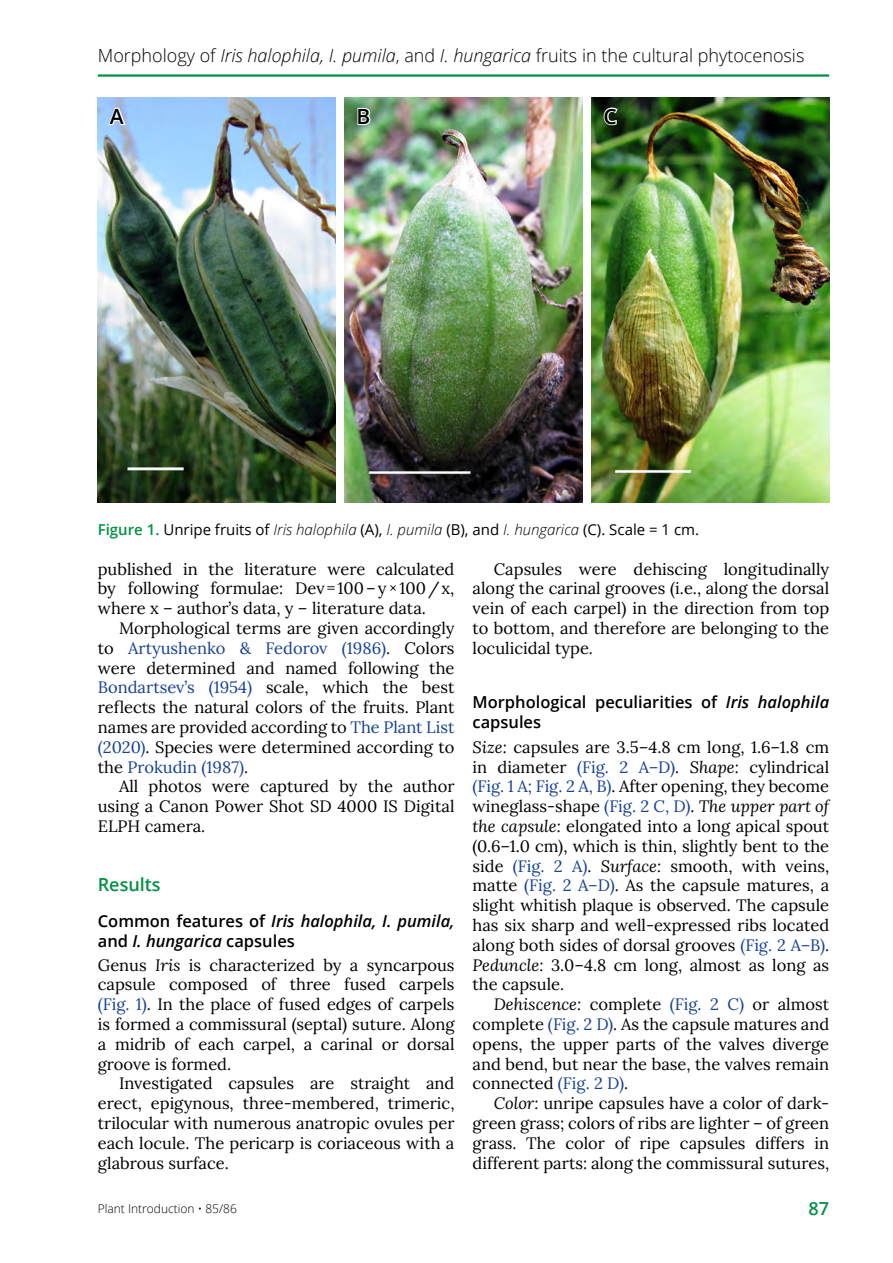
<style>
.page{position:relative;width:893px;height:1263px;background:#fff}
.page>*{position:absolute;margin:0;border:0;box-sizing:border-box;transform-origin:0 0}
.t1{font:600 21px "Open Sans";color:#000}
.t2{font:300 18px "Open Sans";color:#000}
.t3{font:600 18px "Open Sans";color:#009144}
.t4{font:16.5px/19.8px "Lora";color:#000;text-align:justify}
.t5{font:italic 600 16.5px/19.8px "Open Sans";color:#000}
.t6{font:600 16.5px/19.8px "Open Sans";color:#000}
.t7{font:15px "Open Sans";color:#000}
.t8{font:300 12px "Open Sans";color:#000}
.s1{font-style:italic}
.s2{font-weight:600;color:#009144}
.s3{font-weight:300;font-style:italic}
.s4{color:#164194}
.s5{font-style:normal}
</style>
<div class="page">
<hr style="left:98px;top:74px;width:731px;height:3px;background:#009144">
<img style="left:98px;top:98px;width:238px;height:405px">
<img style="left:344px;top:98px;width:239px;height:405px">
<img style="left:591px;top:98px;width:238px;height:405px">
<svg style="left:356px;top:106px;width:16px;height:20px"></svg>
<svg style="left:107px;top:97px;width:20px;height:30px"></svg>
<svg style="left:602px;top:106px;width:17px;height:21px"></svg>
<p class="t2" style="left:98px;top:43px;width:708px">Morphology of <span class="s1">Iris halophila, I. pumila</span>, and <span class="s1">I. hungarica</span> fruits in the cultural phytocenosis</p>
<p class="t1" style="left:110px;top:102px;width:15px">A</p>
<p class="t1" style="left:357px;top:102px;width:15px">B</p>
<p class="t1" style="left:604px;top:102px;width:15px">C</p>
<p class="t7" style="left:98px;top:520px;width:603px"><span class="s2">Figure 1.</span> Unripe fruits of <span class="s3">Iris halophila</span> (A), <span class="s3">I. pumila</span> (B), and <span class="s3">I. hungarica</span> (C). Scale = 1 cm.</p>
<p class="t4" style="left:98px;top:558px;width:358px">published in the literature were calculated by following formulae: Dev=100–y×100/x, where x – author’s data, y – literature data.</p>
<p class="t4" style="left:98px;top:617px;width:358px;text-indent:21px">Morphological terms are given accordingly to <span class="s4">Artyushenko &amp; Fedorov (1986)</span>. Colors were determined and named following the <span class="s4">Bondartsev’s (1954)</span> scale, which the best reflects the natural colors of the fruits. Plant names are provided according to <span class="s4">The Plant List (2020)</span>. Species were determined according to the <span class="s4">Prokudin (1987)</span>.</p>
<p class="t4" style="left:98px;top:775px;width:358px;text-indent:21px">All photos were captured by the author using a Canon Power Shot SD 4000 IS Digital ELPH camera.</p>
<p class="t3" style="left:98px;top:872px;width:64px">Results</p>
<p class="t5" style="left:98px;top:911px;width:358px"><span class="s5">Common features of</span> Iris halophila, I. pumila, <span class="s5">and</span> I. hungarica <span class="s5">capsules</span></p>
<p class="t4" style="left:98px;top:954px;width:358px">Genus <span class="s1">Iris</span> is characterized by a syncarpous capsule composed of three fused carpels <span class="s4">(Fig. 1)</span>. In the place of fused edges of carpels is formed a commissural (septal) suture. Along a midrib of each carpel, a carinal or dorsal groove is formed.</p>
<p class="t4" style="left:98px;top:1072px;width:358px;text-indent:21px">Investigated capsules are straight and erect, epigynous, three-membered, trimeric, trilocular with numerous anatropic ovules per each locule. The pericarp is coriaceous with a glabrous surface.</p>
<p class="t4" style="left:472px;top:558px;width:358px;text-indent:21px">Capsules were dehiscing longitudinally along the carinal grooves (i.e., along the dorsal vein of each carpel) in the direction from top to bottom, and therefore are belonging to the loculicidal type.</p>
<p class="t6" style="left:472px;top:692px;width:358px">Morphological peculiarities of <span class="s1">Iris halophila </span>capsules</p>
<p class="t4" style="left:472px;top:736px;width:358px"><span class="s1">Size:</span> capsules are 3.5–4.8 cm long, 1.6–1.8 cm in diameter <span class="s4">(Fig. 2 A–D)</span>. <span class="s1">Shape:</span> cylindrical <span class="s4">(Fig. 1 A; Fig. 2 A, B)</span>. After opening, they become wineglass-shape <span class="s4">(Fig. 2 C, D)</span>. <span class="s1">The upper part of the capsule:</span> elongated into a long apical spout (0.6–1.0 cm), which is thin, slightly bent to the side <span class="s4">(Fig. 2 A)</span>. <span class="s1">Surface:</span> smooth, with veins, matte <span class="s4">(Fig. 2 A–D)</span>. As the capsule matures, a slight whitish plaque is observed. The capsule has six sharp and well-expressed ribs located along both sides of dorsal grooves <span class="s4">(Fig. 2 A–B)</span>.<br><span class="s1">Peduncle:</span> 3.0–4.8 cm long, almost as long as the capsule.</p>
<p class="t4" style="left:472px;top:993px;width:358px;text-indent:21px"><span class="s1">Dehiscence:</span> complete <span class="s4">(Fig. 2 C)</span> or almost complete <span class="s4">(Fig. 2 D)</span>. As the capsule matures and opens, the upper parts of the valves diverge and bend, but near the base, the valves remain connected <span class="s4">(Fig. 2 D)</span>.</p>
<p class="t4" style="left:472px;top:1092px;width:358px;text-indent:21px"><span class="s1">Color:</span> unripe capsules have a color of dark&shy;green grass; colors of ribs are lighter – of green grass. The color of ripe capsules differs in different parts: along the commissural sutures,</p>
<p class="t8" style="left:98px;top:1200px;width:141px">Plant Introduction • 85/86</p>
<p class="t3" style="left:809px;top:1196px;width:22px">87</p>
</div>
